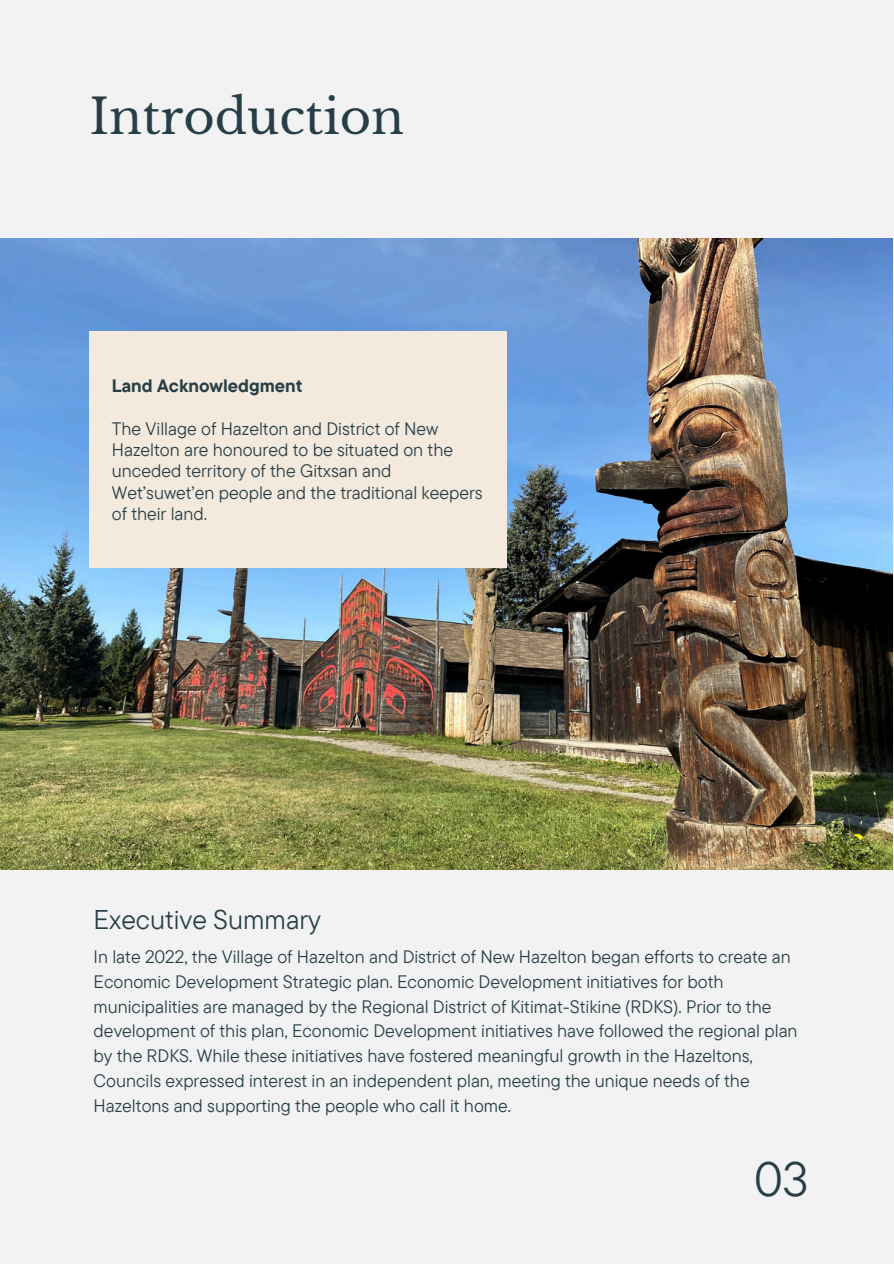
<style>
.page{position:relative;width:894px;height:1264px;background:#fff}
.page>*{position:absolute;margin:0;border:0;box-sizing:border-box;transform-origin:0 0}
.t1{font:48px "Libre Baskerville";color:#273e47}
.t2{font:48px "TT Commons Pro";color:#273e47}
.t3{font:27px "TT Commons Pro";color:#273e47}
.t4{font:18px/24.8px "TT Commons Pro";color:#273e47}
.t5{font:700 18px "TT Commons Pro";color:#273e47}
</style>
<div class="page">
<div style="left:0;top:0;width:893px;height:1263px;background:#f2f2f2"></div>
<img style="left:0;top:239px;width:892px;height:630px">
<div style="left:89px;top:331px;width:418px;height:236px;background:#f3e9dc"></div>
<p class="t1" style="left:89px;top:87px;width:316px">Introduction</p>
<p class="t5" style="left:112px;top:374px;width:192px">Land Acknowledgment</p>
<h3 class="t4" style="left:112px;top:417px;width:372px;line-height:21.3px">The Village of Hazelton and District of New Hazelton are honoured to be situated on the unceded territory of the Gitxsan and Wet’suwet’en people and the traditional keepers of their land.</h3>
<h2 class="t3" style="left:94px;top:901px;width:229px">Executive Summary</h2>
<p class="t4" style="left:94px;top:944px;width:705px">In late 2022, the Village of Hazelton and District of New Hazelton began efforts to create an Economic Development Strategic plan. Economic Development initiatives for both municipalities are managed by the Regional District of Kitimat-Stikine (RDKS). Prior to the development of this plan, Economic Development initiatives have followed the regional plan by the RDKS. While these initiatives have fostered meaningful growth in the Hazeltons, Councils expressed interest in an independent plan, meeting the unique needs of the Hazeltons and supporting the people who call it home.</p>
<p class="t2" style="left:754px;top:1147px;width:56px">03</p>
</div>
